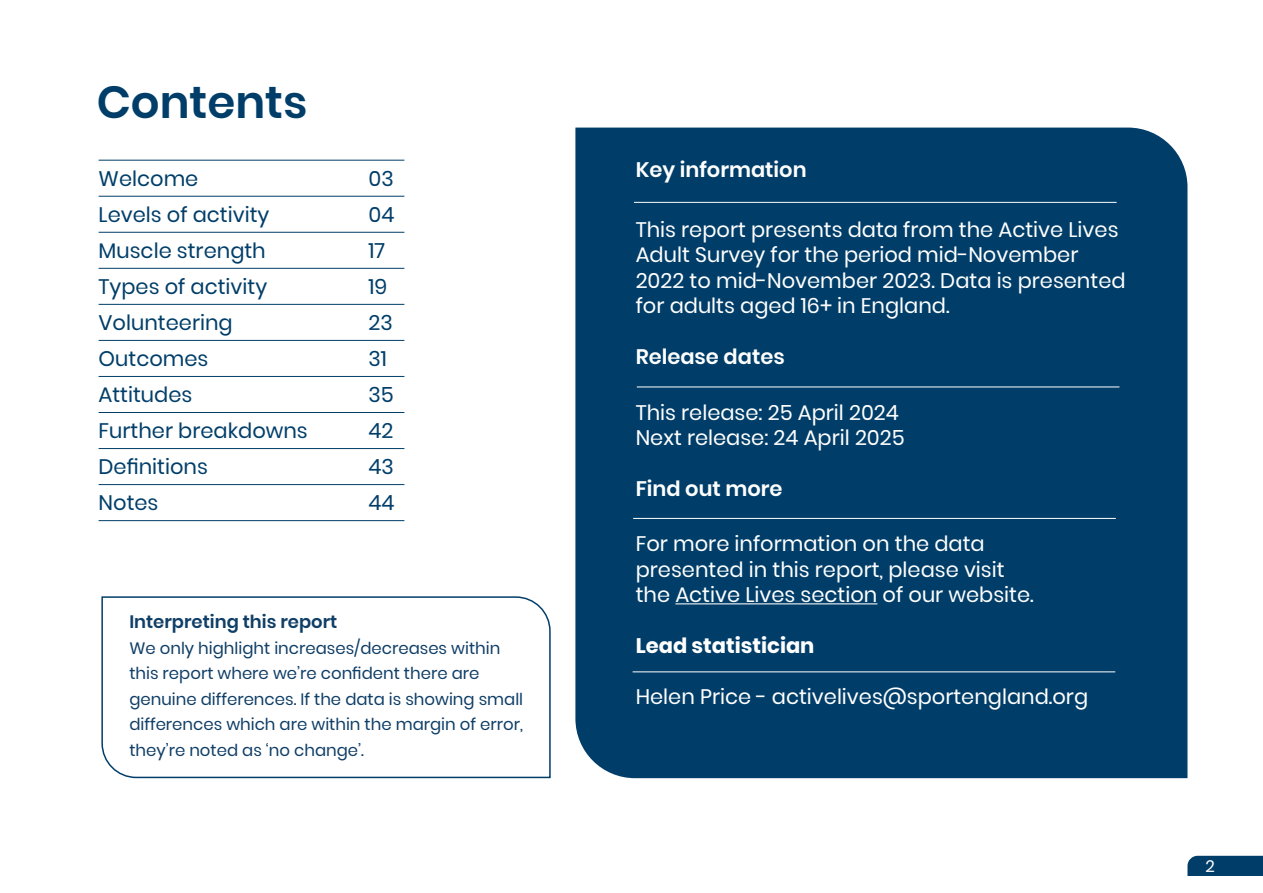
<style>
.page{position:relative;width:1263px;height:893px;background:#fff}
.page>*{position:absolute;margin:0;border:0;box-sizing:border-box;transform-origin:0 0}
.Heading_Blue__H2{font:600 45px "Poppins";color:#003e69}
.Body_copy__P{font:21px/25.5px "Poppins";color:#fff}
.Body_copy__P-2{font:21px "Poppins";color:#003e69}
.Standfirst_white__H5{font:600 21px "Poppins";color:#fff}
.Body_copy__P-3{font:700 21px "Poppins";color:#fff}
.Body_copy__P-4{font:600 18px "Poppins";color:#0f3e67}
.Body_copy__P-5{font:16.5px/25.5px "Poppins";color:#0f3e67}
.t1{font:16.5px "Poppins";color:#fff}
</style>
<div class="page">
<div style="left:1187px;top:856px;width:76px;height:20px;background:#003e69"></div>
<div style="left:575px;top:128px;width:612px;height:650px;background:#003e69"></div>
<hr style="left:675px;top:603px;width:202px;height:1px;background:#fff">
<hr style="left:634px;top:202px;width:483px;height:1px;background:#fff">
<hr style="left:637px;top:387px;width:482px;height:1px;background:#fff">
<hr style="left:633px;top:518px;width:483px;height:1px;background:#fff">
<hr style="left:99px;top:160px;width:305px;height:1px;background:#003e69">
<hr style="left:99px;top:304px;width:305px;height:1px;background:#003e69">
<hr style="left:99px;top:448px;width:305px;height:1px;background:#003e69">
<hr style="left:99px;top:232px;width:305px;height:1px;background:#003e69">
<hr style="left:99px;top:376px;width:305px;height:1px;background:#003e69">
<hr style="left:99px;top:520px;width:305px;height:1px;background:#003e69">
<hr style="left:99px;top:196px;width:305px;height:1px;background:#003e69">
<hr style="left:99px;top:340px;width:305px;height:1px;background:#003e69">
<hr style="left:99px;top:484px;width:305px;height:1px;background:#003e69">
<hr style="left:99px;top:268px;width:305px;height:1px;background:#003e69">
<hr style="left:99px;top:412px;width:305px;height:1px;background:#003e69">
<svg style="left:101px;top:596px;width:450px;height:183px"></svg>
<hr style="left:633px;top:671px;width:482px;height:1px;background:#fff">
<h2 class="Heading_Blue__H2" style="left:97px;top:77px;width:212px">Contents</h2>
<p class="Body_copy__P-2" style="left:99px;top:166px;width:101px">Welcome</p>
<p class="Body_copy__P-2" style="left:369px;top:166px;width:27px">03</p>
<p class="Body_copy__P-2" style="left:99px;top:202px;width:172px">Levels of activity</p>
<p class="Body_copy__P-2" style="left:369px;top:202px;width:27px">04</p>
<p class="Body_copy__P-2" style="left:99px;top:238px;width:169px">Muscle strength</p>
<p class="Body_copy__P-2" style="left:369px;top:238px;width:18px">17</p>
<p class="Body_copy__P-2" style="left:99px;top:274px;width:170px">Types of activity</p>
<p class="Body_copy__P-2" style="left:369px;top:274px;width:20px">19</p>
<p class="Body_copy__P-2" style="left:99px;top:310px;width:136px">Volunteering</p>
<p class="Body_copy__P-2" style="left:369px;top:310px;width:26px">23</p>
<p class="Body_copy__P-2" style="left:99px;top:346px;width:111px">Outcomes</p>
<p class="Body_copy__P-2" style="left:369px;top:346px;width:20px">31</p>
<p class="Body_copy__P-2" style="left:99px;top:382px;width:95px">Attitudes</p>
<p class="Body_copy__P-2" style="left:369px;top:382px;width:27px">35</p>
<p class="Body_copy__P-2" style="left:99px;top:418px;width:211px">Further breakdowns</p>
<p class="Body_copy__P-2" style="left:369px;top:418px;width:26px">42</p>
<p class="Body_copy__P-2" style="left:99px;top:454px;width:111px">Definitions</p>
<p class="Body_copy__P-2" style="left:369px;top:454px;width:27px">43</p>
<p class="Body_copy__P-2" style="left:99px;top:490px;width:61px">Notes</p>
<p class="Body_copy__P-2" style="left:369px;top:490px;width:28px">44</p>
<p class="Body_copy__P-4" style="left:129px;top:611px;width:209px">Interpreting this report</p>
<p class="Body_copy__P-5" style="left:129px;top:635px;width:395px">We only highlight increases/decreases within this report where we’re confident there are genuine differences. If the data is showing small differences which are within the margin of error, they’re noted as ‘no change’.</p>
<h5 class="Standfirst_white__H5" style="left:636px;top:158px;width:172px">Key information</h5>
<p class="Body_copy__P" style="left:636px;top:217px;width:491px">This report presents data from the Active Lives Adult Survey for the period mid-November 2022 to mid-November 2023. Data is presented for adults aged 16+ in England.</p>
<h5 class="Standfirst_white__H5" style="left:636px;top:345px;width:150px">Release dates</h5>
<p class="Body_copy__P" style="left:636px;top:400px;width:265px">This release: 25 April 2024</p>
<p class="Body_copy__P" style="left:636px;top:425px;width:270px">Next release: 24 April 2025</p>
<h5 class="Standfirst_white__H5" style="left:636px;top:476px;width:148px">Find out more</h5>
<p class="Body_copy__P" style="left:636px;top:531px;width:400px">For more information on the data presented in this report, please visit the Active Lives section of our website.</p>
<p class="Body_copy__P-3" style="left:636px;top:634px;width:180px">Lead statistician</p>
<p class="Body_copy__P" style="left:636px;top:684px;width:454px">Helen Price - activelives@sportengland.org</p>
<p class="t1" style="left:1205px;top:857px;width:11px">2</p>
</div>
